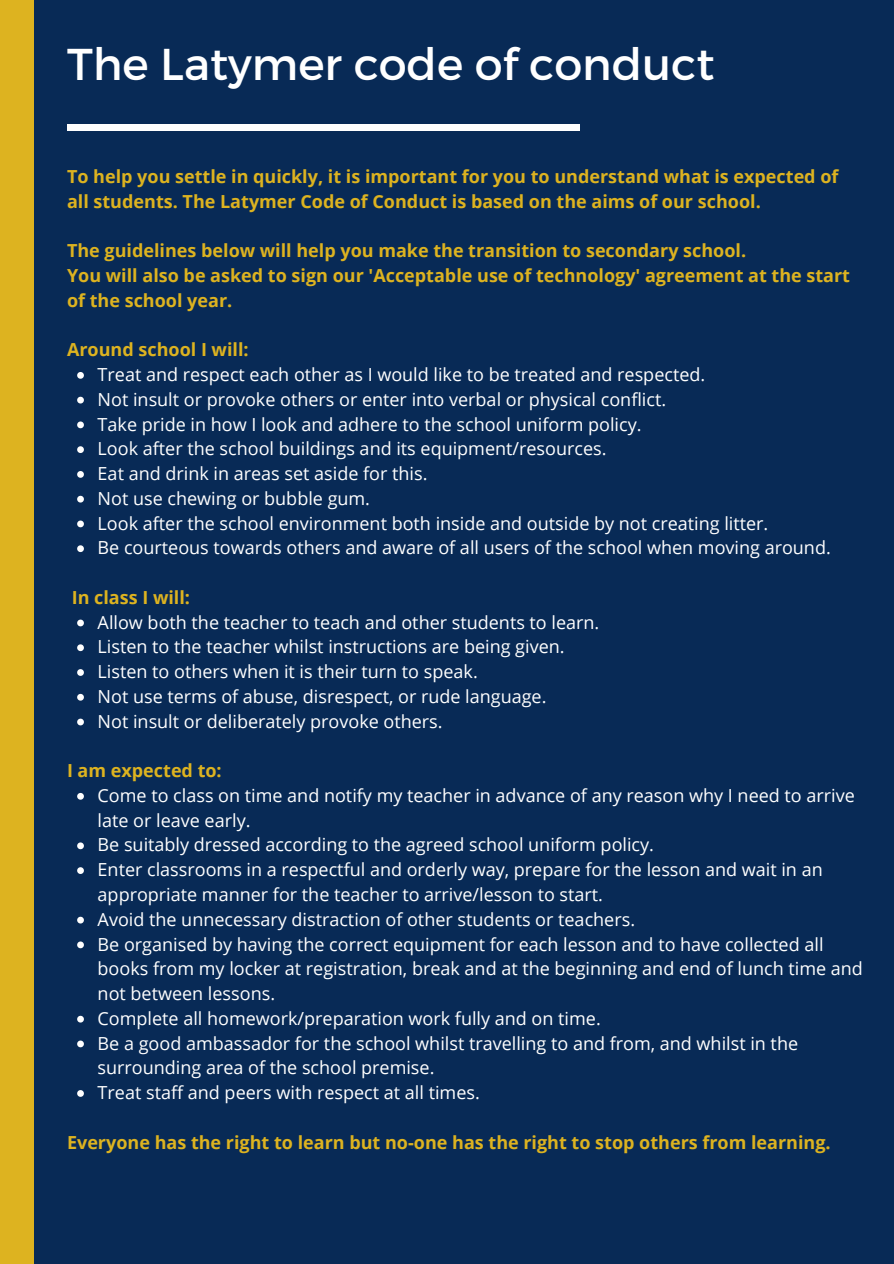
<style>
.page{position:relative;width:894px;height:1264px;background:#fff}
.page>*{position:absolute;margin:0;border:0;box-sizing:border-box;transform-origin:0 0}
.t1{font:44.55px "Montserrat";color:#fff}
.t2{font:18px/24.8px "Open Sans";color:#fff}
.t3{font:700 18px/24.8px "Open Sans";color:#ddb320}
</style>
<div class="page">
<div style="left:34px;top:0;width:859px;height:1263px;background:#082a56"></div>
<div style="left:0;top:0;width:34px;height:1263px;background:#ddb320"></div>
<div style="left:67px;top:125px;width:512px;height:6px;background:#fff"></div>
<svg style="left:77px;top:372px;width:7px;height:7px"></svg>
<svg style="left:77px;top:397px;width:7px;height:6px"></svg>
<svg style="left:77px;top:421px;width:7px;height:7px"></svg>
<svg style="left:77px;top:446px;width:7px;height:7px"></svg>
<svg style="left:77px;top:471px;width:7px;height:7px"></svg>
<svg style="left:77px;top:496px;width:7px;height:6px"></svg>
<svg style="left:77px;top:520px;width:7px;height:7px"></svg>
<svg style="left:77px;top:545px;width:7px;height:7px"></svg>
<svg style="left:77px;top:619px;width:7px;height:7px"></svg>
<svg style="left:77px;top:644px;width:7px;height:7px"></svg>
<svg style="left:77px;top:669px;width:7px;height:7px"></svg>
<svg style="left:77px;top:694px;width:7px;height:6px"></svg>
<svg style="left:77px;top:718px;width:7px;height:7px"></svg>
<svg style="left:77px;top:793px;width:7px;height:6px"></svg>
<svg style="left:77px;top:842px;width:7px;height:7px"></svg>
<svg style="left:77px;top:867px;width:7px;height:7px"></svg>
<svg style="left:77px;top:916px;width:7px;height:7px"></svg>
<svg style="left:77px;top:941px;width:7px;height:7px"></svg>
<svg style="left:77px;top:1015px;width:7px;height:7px"></svg>
<svg style="left:77px;top:1040px;width:7px;height:7px"></svg>
<svg style="left:77px;top:1090px;width:7px;height:6px"></svg>
<h1 class="t1" style="left:67px;top:35px;width:648px">The Latymer code of conduct</h1>
<h2 class="t3" style="left:67px;top:163px;width:772px">To help you settle in quickly, it is important for you to understand what is expected of all students. The Latymer Code of Conduct is based on the aims of our school.</h2>
<h2 class="t3" style="left:67px;top:238px;width:784px">The guidelines below will help you make the transition to secondary school.<br>You will also be asked to sign our 'Acceptable use of technology' agreement at the start of the school year.</h2>
<h2 class="t3" style="left:67px;top:337px;width:183px">Around school I will:</h2>
<p class="t2" style="left:98px;top:361px;width:609px">Treat and respect each other as I would like to be treated and respected.</p>
<p class="t2" style="left:98px;top:386px;width:570px">Not insult or provoke others or enter into verbal or physical conflict.</p>
<p class="t2" style="left:98px;top:411px;width:545px">Take pride in how I look and adhere to the school uniform policy.</p>
<p class="t2" style="left:98px;top:436px;width:510px">Look after the school buildings and its equipment/resources.</p>
<p class="t2" style="left:98px;top:460px;width:331px">Eat and drink in areas set aside for this.</p>
<p class="t2" style="left:98px;top:485px;width:274px">Not use chewing or bubble gum.</p>
<p class="t2" style="left:98px;top:510px;width:672px">Look after the school environment both inside and outside by not creating litter.</p>
<p class="t2" style="left:98px;top:535px;width:734px">Be courteous towards others and aware of all users of the school when moving around.</p>
<h2 class="t3" style="left:72px;top:584px;width:120px">In class I will:</h2>
<p class="t2" style="left:98px;top:609px;width:503px">Allow both the teacher to teach and other students to learn.</p>
<p class="t2" style="left:98px;top:634px;width:468px">Listen to the teacher whilst instructions are being given.</p>
<p class="t2" style="left:98px;top:658px;width:381px">Listen to others when it is their turn to speak.</p>
<p class="t2" style="left:98px;top:683px;width:450px">Not use terms of abuse, disrespect, or rude language.</p>
<p class="t2" style="left:98px;top:708px;width:346px">Not insult or deliberately provoke others.</p>
<h2 class="t3" style="left:67px;top:757px;width:156px">I am expected to:</h2>
<p class="t2" style="left:98px;top:782px;width:758px">Come to class on time and notify my teacher in advance of any reason why I need to arrive late or leave early.</p>
<p class="t2" style="left:98px;top:832px;width:557px">Be suitably dressed according to the agreed school uniform policy.</p>
<p class="t2" style="left:98px;top:856px;width:726px">Enter classrooms in a respectful and orderly way, prepare for the lesson and wait in an appropriate manner for the teacher to arrive/lesson to start.</p>
<p class="t2" style="left:98px;top:906px;width:539px">Avoid the unnecessary distraction of other students or teachers.</p>
<p class="t2" style="left:98px;top:931px;width:766px">Be organised by having the correct equipment for each lesson and to have collected all books from my locker at registration, break and at the beginning and end of lunch time and not between lessons.</p>
<p class="t2" style="left:98px;top:1005px;width:504px">Complete all homework/preparation work fully and on time.</p>
<p class="t2" style="left:98px;top:1030px;width:701px">Be a good ambassador for the school whilst travelling to and from, and whilst in the surrounding area of the school premise.</p>
<p class="t2" style="left:98px;top:1079px;width:383px">Treat staff and peers with respect at all times.</p>
<h2 class="t3" style="left:67px;top:1129px;width:765px">Everyone has the right to learn but no-one has the right to stop others from learning.</h2>
</div>
